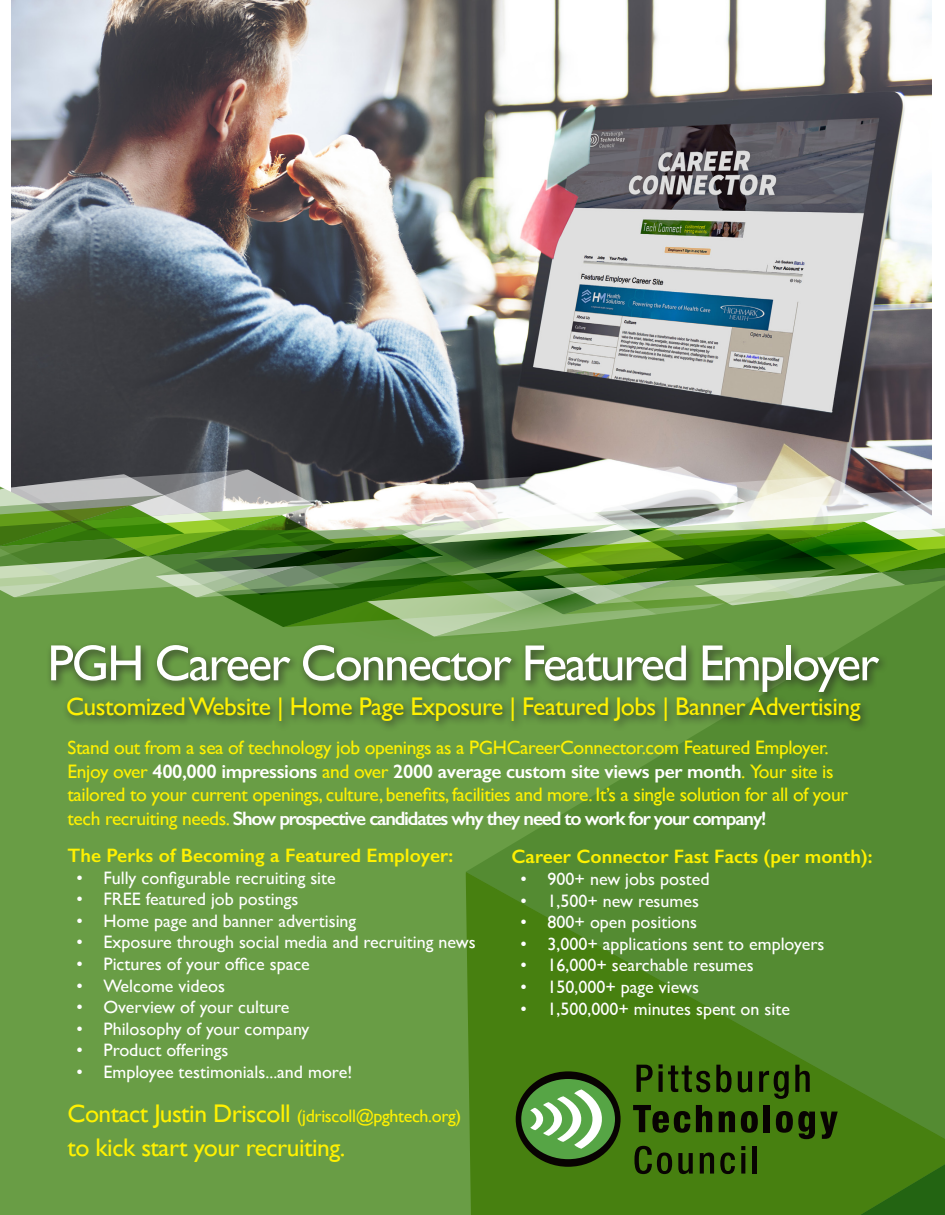
<style>
.page{position:relative;width:945px;height:1215px;background:#fff}
.page>*{position:absolute;margin:0;border:0;box-sizing:border-box;transform-origin:0 0}
.t1{font:51px "Gill Sans";letter-spacing:-.04em;color:#fff}
.t2{font:25.5px "Gill Sans";letter-spacing:-.02em;color:#fff101}
.t3{font:19.5px/23.4px "Gill Sans";letter-spacing:-.02em;color:#fff101}
.t4{font:600 19.5px "Gill Sans";color:#fff101}
.t5{font:18px "Gill Sans";color:#fff}
.t6{font:18px "Gill Sans";letter-spacing:-.02em;color:#fff101}
.s1{font-weight:600;color:#fff}
.s2{font-size:25.5px}
</style>
<div class="page">
<img style="left:11px;top:0;width:920px;height:448px">
<div style="left:0;top:648px;width:466px;height:567px;background:#699d45"></div>
<img style="left:0;top:448px;width:945px;height:200px">
<svg style="left:282px;top:543px;width:530px;height:97px;background:#679747"></svg>
<img style="left:268px;top:485px;width:522px;height:117px">
<svg style="left:466px;top:577px;width:479px;height:574px;background:#588e33"></svg>
<div style="left:46px;top:640px;width:843px;height:92px;background:#231f20;opacity:.75"></div>
<svg style="left:474px;top:1064px;width:471px;height:151px;background:#447718"></svg>
<p class="t1" style="left:48px;top:633px;width:833px">PGH Career Connector Featured Employer</p>
<p class="t2" style="left:66px;top:691px;width:796px">Customized Website | Home Page Exposure | Featured Jobs | Banner Advertising</p>
<p class="t3" style="left:68px;top:736px;width:782px">Stand out from a sea of technology job openings as a PGHCareerConnector.com Featured Employer.<br>Enjoy over <span class="s1">400,000 impressions</span> and over <span class="s1">2000 average custom site views per month</span>. Your site is tailored to your current openings, culture, benefits, facilities and more. It’s a single solution for all of your tech recruiting needs. <span class="s1">Show prospective candidates why they need to work for your company!</span></p>
<p class="t4" style="left:68px;top:844px;width:387px">The Perks of Becoming a Featured Employer:</p>
<p class="t5" style="left:76px;top:867px;width:261px">• Fully configurable recruiting site</p>
<p class="t5" style="left:76px;top:889px;width:223px">• FREE featured job postings</p>
<p class="t5" style="left:76px;top:910px;width:281px">• Home page and banner advertising</p>
<p class="t5" style="left:76px;top:932px;width:401px">• Exposure through social media and recruiting news</p>
<p class="t5" style="left:76px;top:953px;width:235px">• Pictures of your office space</p>
<p class="t5" style="left:76px;top:975px;width:150px">• Welcome videos</p>
<p class="t5" style="left:76px;top:997px;width:214px">• Overview of your culture</p>
<p class="t5" style="left:76px;top:1018px;width:235px">• Philosophy of your company</p>
<p class="t5" style="left:76px;top:1040px;width:153px">• Product offerings</p>
<p class="t5" style="left:76px;top:1061px;width:277px">• Employee testimonials...and more!</p>
<p class="t6" style="left:68px;top:1105px;width:395px"><span class="s2">Contact Justin Driscoll</span> (jdriscoll@pghtech.org)</p>
<p class="t2" style="left:68px;top:1133px;width:279px">to kick start your recruiting.</p>
<p class="t4" style="left:512px;top:845px;width:363px">Career Connector Fast Facts (per month):</p>
<p class="t5" style="left:520px;top:868px;width:191px">• 900+ new jobs posted</p>
<p class="t5" style="left:520px;top:890px;width:180px">• 1,500+ new resumes</p>
<p class="t5" style="left:520px;top:912px;width:178px">• 800+ open positions</p>
<p class="t5" style="left:520px;top:933px;width:305px">• 3,000+ applications sent to employers</p>
<p class="t5" style="left:520px;top:955px;width:235px">• 16,000+ searchable resumes</p>
<p class="t5" style="left:520px;top:976px;width:180px">• 150,000+ page views</p>
<p class="t5" style="left:520px;top:998px;width:271px">• 1,500,000+ minutes spent on site</p>
</div>
